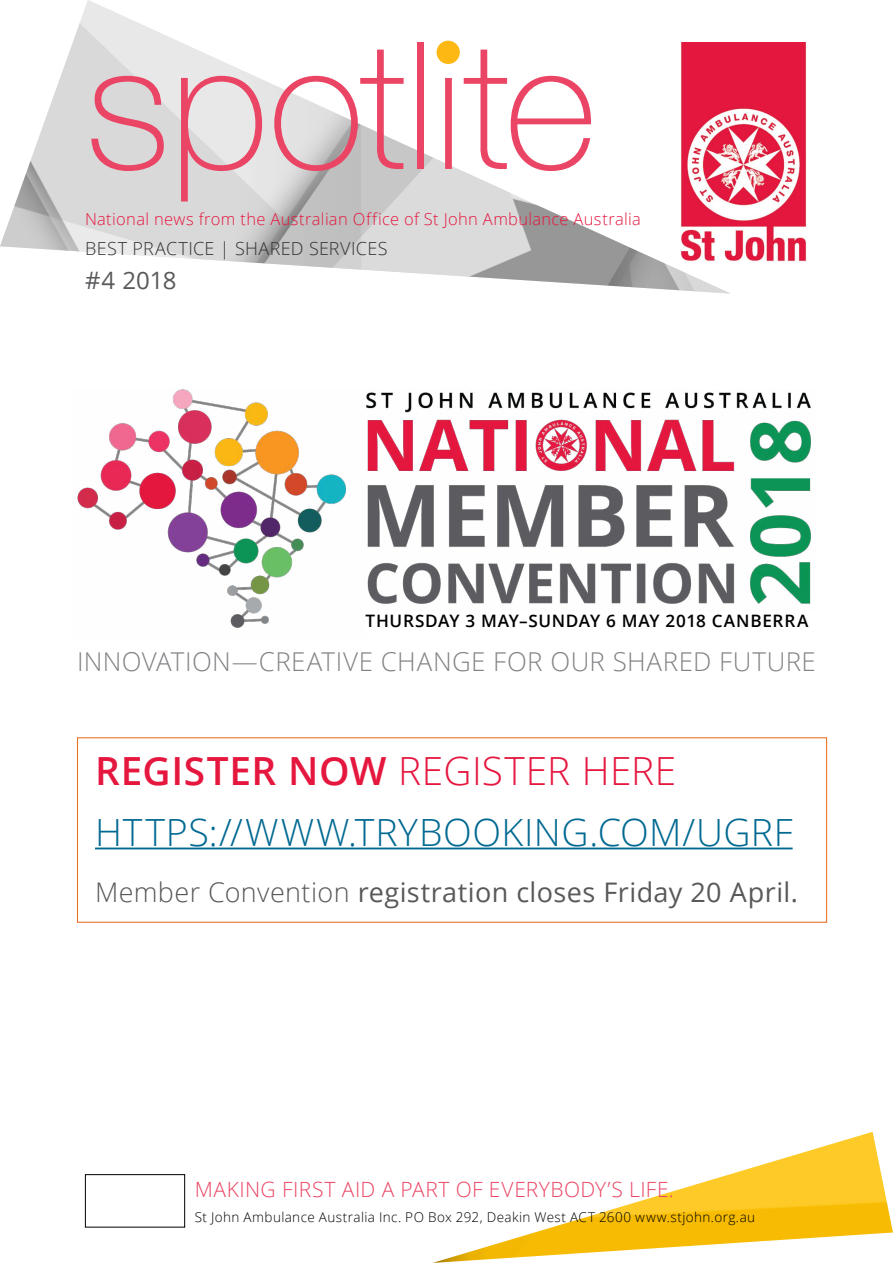
<style>
.page{position:relative;width:893px;height:1263px;background:#fff}
.page>*{position:absolute;margin:0;border:0;box-sizing:border-box;transform-origin:0 0}
.t1{font:100 177px "Helvetica Neue LT Std";letter-spacing:-.005em;color:#ea4565}
.head_3{font:300 38.85px "Open Sans";letter-spacing:.01em;color:#e5173f}
.head_3-2{font:300 37.5px "Open Sans";letter-spacing:.015em;color:#006991}
.head_3-3{font:27px "Open Sans";letter-spacing:.015em;color:#58595b}
.head_3-4{font:300 25.95px "Open Sans";letter-spacing:.015em;color:#808285}
.t2{font:24px "Open Sans";color:#58595b}
.t3{font:300 21px "Open Sans";letter-spacing:.02em;color:#ea4565}
.t4{font:300 18px "Open Sans";letter-spacing:.02em;color:#333}
.head_3-5{font:600 17.1px "Open Sans";letter-spacing:.04em;color:#000}
.t5{font:300 16.5px "Open Sans";letter-spacing:.02em;color:#e5173f}
.t6{font:300 13.5px "Open Sans";letter-spacing:.03em;color:#000}
.s1{font-weight:600}
.s2{font-weight:300}
</style>
<div class="page">
<div style="left:85px;top:1174px;width:100px;height:53px;border:1px solid #000"></div>
<img style="left:432px;top:1132px;width:461px;height:131px">
<img style="left:0;top:0;width:731px;height:294px">
<img style="left:681px;top:43px;width:126px;height:219px">
<div style="left:442px;top:54px;width:12px;height:20px;background:#fff"></div>
<div style="left:437px;top:41px;width:22px;height:22px;background:#fdb813;border-radius:50%"></div>
<div style="left:437px;top:41px;width:23px;height:23px;border:2px solid #fdb813;border-radius:50%"></div>
<img style="left:77px;top:389px;width:735px;height:239px">
<div style="left:365px;top:612px;width:472px;height:27px;background:#fff"></div>
<hr style="left:95px;top:847px;width:698px;height:2px;background:#006991">
<div style="left:77px;top:737px;width:750px;height:186px;border:1px solid #eb6f20"></div>
<p class="t1" style="left:85px;top:5px;width:513px">spotlite</p>
<p class="t5" style="left:85px;top:208px;width:557px">National news from the Australian Office of St John Ambulance Australia</p>
<p class="t4" style="left:85px;top:236px;width:304px">BEST PRACTICE | SHARED SERVICES</p>
<p class="t2" style="left:85px;top:263px;width:93px">#4 2018</p>
<p class="head_3-5" style="left:365px;top:609px;width:444px">THURSDAY 3 MAY–SUNDAY 6 MAY 2018 CANBERRA</p>
<p class="head_3-4" style="left:77px;top:643px;width:740px">INNOVATION—CREATIVE CHANGE FOR OUR SHARED FUTURE</p>
<p class="head_3" style="left:95px;top:744px;width:583px"><span class="s1">REGISTER NOW</span> REGISTER HERE</p>
<p class="head_3-2" style="left:95px;top:806px;width:699px">HTTPS://WWW.TRYBOOKING.COM/UGRF</p>
<p class="head_3-3" style="left:95px;top:873px;width:704px"><span class="s2">Member Convention</span> registration closes Friday 20 April.</p>
<h3 class="t3" style="left:195px;top:1174px;width:481px">MAKING FIRST AID A PART OF EVERYBODY’S LIFE.</h3>
<p class="t6" style="left:195px;top:1207px;width:562px">St John Ambulance Australia Inc. PO Box 292, Deakin West ACT 2600 www.stjohn.org.au</p>
</div>
